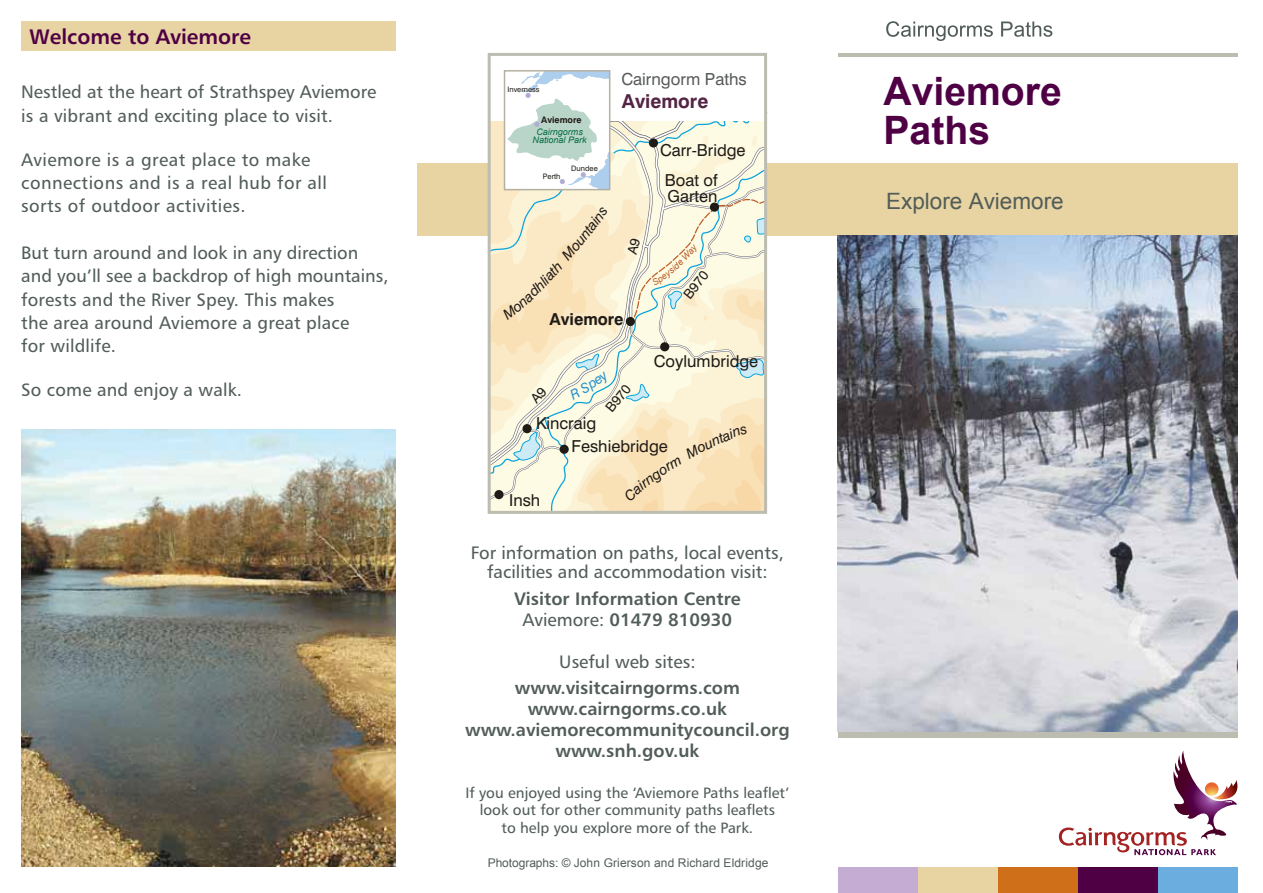
<style>
.page{position:relative;width:1263px;height:893px;background:#fff}
.page>*{position:absolute;margin:0;border:0;box-sizing:border-box;transform-origin:0 0}
.t1{font:700 39.15px/39.3px "Arial";color:#4f0045}
.t2{font:22.5px "Arial";color:#525d58}
.t3{font:21px "Humanist 777 BT Bold B";color:#4f0045}
.t4{font:700 19.2px "Swiss 721 BT";color:#542445}
.t5{font:18px/23.2px "Humanist 777 BT Roman B";letter-spacing:.01em;color:#525d58}
.t6{font:18px/21px "Humanist 777 BT Bold B";color:#525d58;text-align:center}
.t7{font:16.65px "Swiss 721 BT";color:#585a5a}
.t8{font:16.5px/15.8px "Swiss 721 BT";color:#1f1b17}
.t9{font:700 16.5px "Swiss 721 BT";color:#1f1b17}
.t10{font:15px/17.2px "Humanist 777 BT Roman B";color:#525d58;text-align:center}
.t11{font:13.5px "Swiss 721 BT";color:#1f1b17}
.t12{font:12px "Arial";letter-spacing:.01em;color:#525d58}
.t13{font:italic 9px/8.4px "Arial";color:#036c41;text-align:center}
.t14{font:700 9px "Swiss 721 BT";color:#1f1b17}
.t15{font:7.5px "Swiss 721 BT";color:#1f1b17}
.s1{font-family:"Humanist 777 BT Roman B"}
</style>
<div class="page">
<img style="left:22px;top:430px;width:373px;height:436px">
<div style="left:21px;top:21px;width:374px;height:30px;background:#e8d3a2"></div>
<div style="left:417px;top:164px;width:820px;height:72px;background:#e8d3a2"></div>
<div style="left:838px;top:868px;width:80px;height:25px;background:#c5acd3"></div>
<div style="left:918px;top:868px;width:80px;height:25px;background:#e8d3a2"></div>
<div style="left:998px;top:868px;width:79px;height:25px;background:#d06f1a"></div>
<div style="left:1077px;top:868px;width:80px;height:25px;background:#4f0045"></div>
<div style="left:1157px;top:868px;width:80px;height:25px;background:#6caddf"></div>
<svg style="left:1059px;top:751px;width:179px;height:104px"></svg>
<div style="left:838px;top:731px;width:399px;height:6px;background:#bdbcb1"></div>
<svg style="left:886px;top:21px;width:107px;height:20px"></svg>
<svg style="left:1001px;top:22px;width:51px;height:15px"></svg>
<hr style="left:838px;top:53px;width:399px;height:3px;background:#bdbcb1">
<img style="left:838px;top:236px;width:399px;height:495px">
<svg style="left:486px;top:54px;width:283px;height:460px"></svg>
<p class="t3" style="left:30px;top:24px;width:223px">Welcome to Aviemore</p>
<p class="t5" style="left:21px;top:80px;width:357px">Nestled at the heart of Strathspey Aviemore is a vibrant and exciting place to visit.</p>
<p class="t5" style="left:21px;top:148px;width:307px">Aviemore is a great place to make connections and is a real hub for all sorts of outdoor activities.</p>
<p class="t5" style="left:21px;top:241px;width:369px">But turn around and look in any direction and you’ll see a backdrop of high mountains, forests and the River Spey. This makes<br>the area around Aviemore a great place<br>for wildlife.</p>
<p class="t5" style="left:21px;top:378px;width:222px">So come and enjoy a walk.</p>
<p class="t15" style="left:507px;top:85px;width:34px">Inverness</p>
<p class="t14" style="left:541px;top:114px;width:42px">Aviemore</p>
<p class="t13" style="left:533px;top:127px;width:56px">Cairngorms<br>National Park</p>
<p class="t15" style="left:571px;top:164px;width:28px">Dundee</p>
<p class="t15" style="left:543px;top:172px;width:19px">Perth</p>
<p class="t7" style="left:621px;top:69px;width:127px">Cairngorm Paths</p>
<p class="t4" style="left:622px;top:89px;width:88px">Aviemore</p>
<p class="t8" style="left:660px;top:142px;width:87px">Carr-Bridge</p>
<p class="t8" style="left:665px;top:172px;width:54px">Boat of<br>Garten</p>
<p class="t11" style="left:680px;top:292px;width:33px;rotate:-51deg">B970</p>
<p class="t9" style="left:549px;top:309px;width:76px">Aviemore</p>
<p class="t11" style="left:602px;top:405px;width:33px;rotate:-51deg">B970</p>
<p class="t8" style="left:654px;top:354px;width:106px">Coylumbridge</p>
<p class="t8" style="left:536px;top:415px;width:62px">Kincraig</p>
<p class="t8" style="left:571px;top:438px;width:98px">Feshiebridge</p>
<p class="t8" style="left:509px;top:492px;width:33px">Insh</p>
<p class="t5" style="left:471px;top:542px;width:314px;line-height:19.5px;text-align:center">For information on paths, local events, facilities and accommodation visit:</p>
<p class="t6" style="left:514px;top:588px;width:228px">Visitor Information Centre<br><span class="s1">Aviemore:</span> 01479 810930</p>
<p class="t5" style="left:559px;top:650px;width:138px">Useful web sites:</p>
<p class="t6" style="left:465px;top:677px;width:326px">www.visitcairngorms.com www.cairngorms.co.uk www.aviemorecommunitycouncil.org www.snh.gov.uk</p>
<p class="t10" style="left:465px;top:784px;width:325px">If you enjoyed using the ‘Aviemore Paths leaflet’ look out for other community paths leaflets<br>to help you explore more of the Park.</p>
<p class="t12" style="left:488px;top:855px;width:282px">Photographs: © John Grierson and Richard Eldridge</p>
<h1 class="t1" style="left:883px;top:73px;width:180px">Aviemore<br>Paths</h1>
<p class="t2" style="left:886px;top:186px;width:179px">Explore Aviemore</p>
</div>
